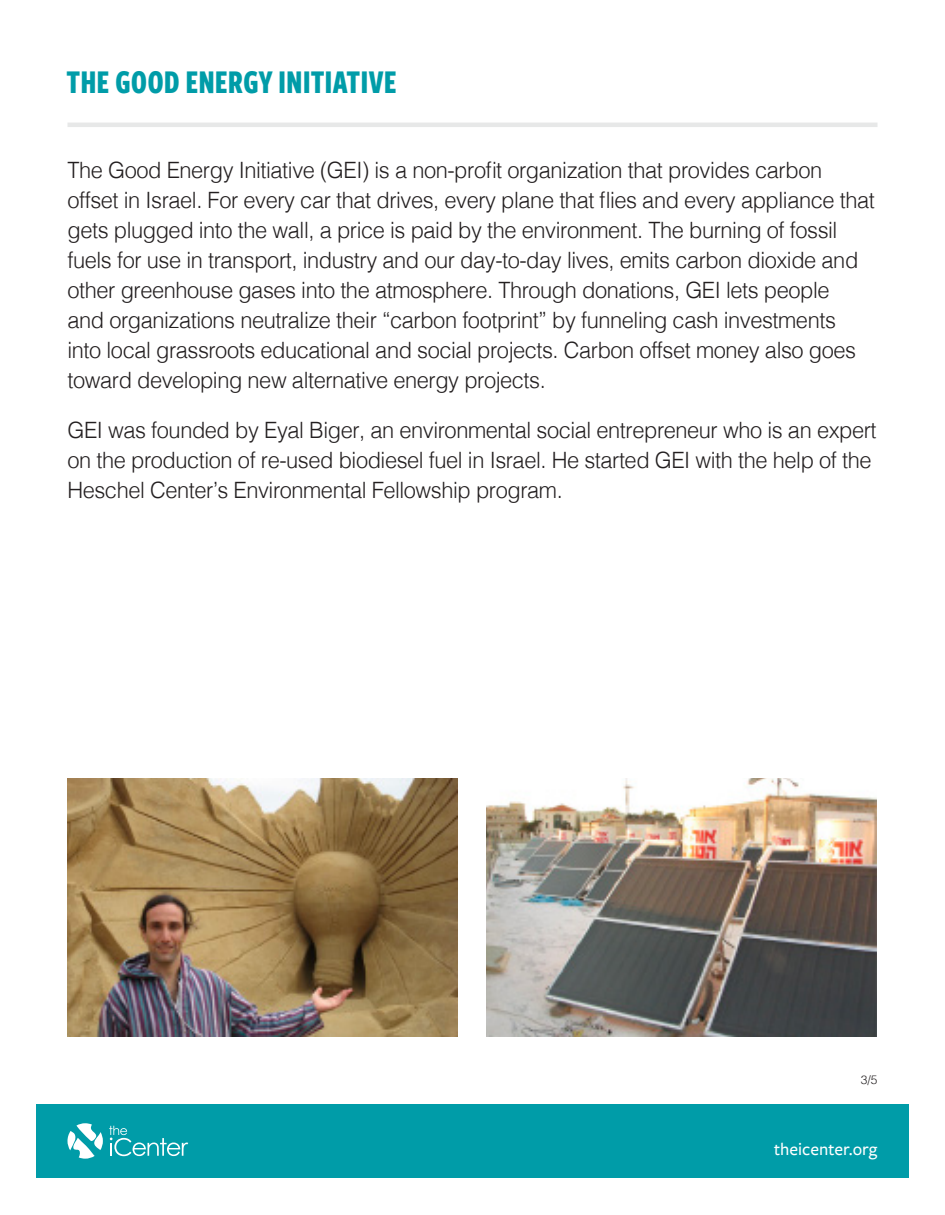
<style>
.page{position:relative;width:945px;height:1215px;background:#fff}
.page>*{position:absolute;margin:0;border:0;box-sizing:border-box;transform-origin:0 0}
.t1{font:700 34.5px "Freight Sans Cmp Pro";color:#009ca8}
.t2{font:300 22.5px/30px "Helvetica";letter-spacing:-.02em;color:#231f20}
.t3{font:500 18px "Freight Sans Pro";color:#fff}
.t4{font:300 12px "Helvetica";color:#231f20}
</style>
<div class="page">
<div style="left:36px;top:1104px;width:873px;height:74px;background:#009ca8"></div>
<svg style="left:67px;top:1123px;width:36px;height:36px"></svg>
<svg style="left:109px;top:1126px;width:79px;height:30px"></svg>
<hr style="left:68px;top:123px;width:810px;height:4px;background:#e7e8e8">
<img style="left:68px;top:778px;width:390px;height:258px">
<img style="left:486px;top:778px;width:391px;height:258px">
<p class="t1" style="left:67px;top:58px;width:332px">THE GOOD ENERGY INITIATIVE</p>
<p class="t2" style="left:68px;top:153px;width:809px">The Good Energy Initiative (GEI) is a non-profit organization that provides carbon offset in Israel. For every car that drives, every plane that flies and every appliance that gets plugged into the wall, a price is paid by the environment. The burning of fossil fuels for use in transport, industry and our day-to-day lives, emits carbon dioxide and other greenhouse gases into the atmosphere. Through donations, GEI lets people<br>and organizations neutralize their “carbon footprint” by funneling cash investments into local grassroots educational and social projects. Carbon offset money also goes toward developing new alternative energy projects.</p>
<p class="t2" style="left:68px;top:413px;width:811px">GEI was founded by Eyal Biger, an environmental social entrepreneur who is an expert on the production of re-used biodiesel fuel in Israel. He started GEI with the help of the<br>Heschel Center’s Environmental Fellowship program.</p>
<p class="t4" style="left:861px;top:1069px;width:18px">3/5</p>
<p class="t3" style="left:774px;top:1137px;width:105px">theicenter.org</p>
</div>
